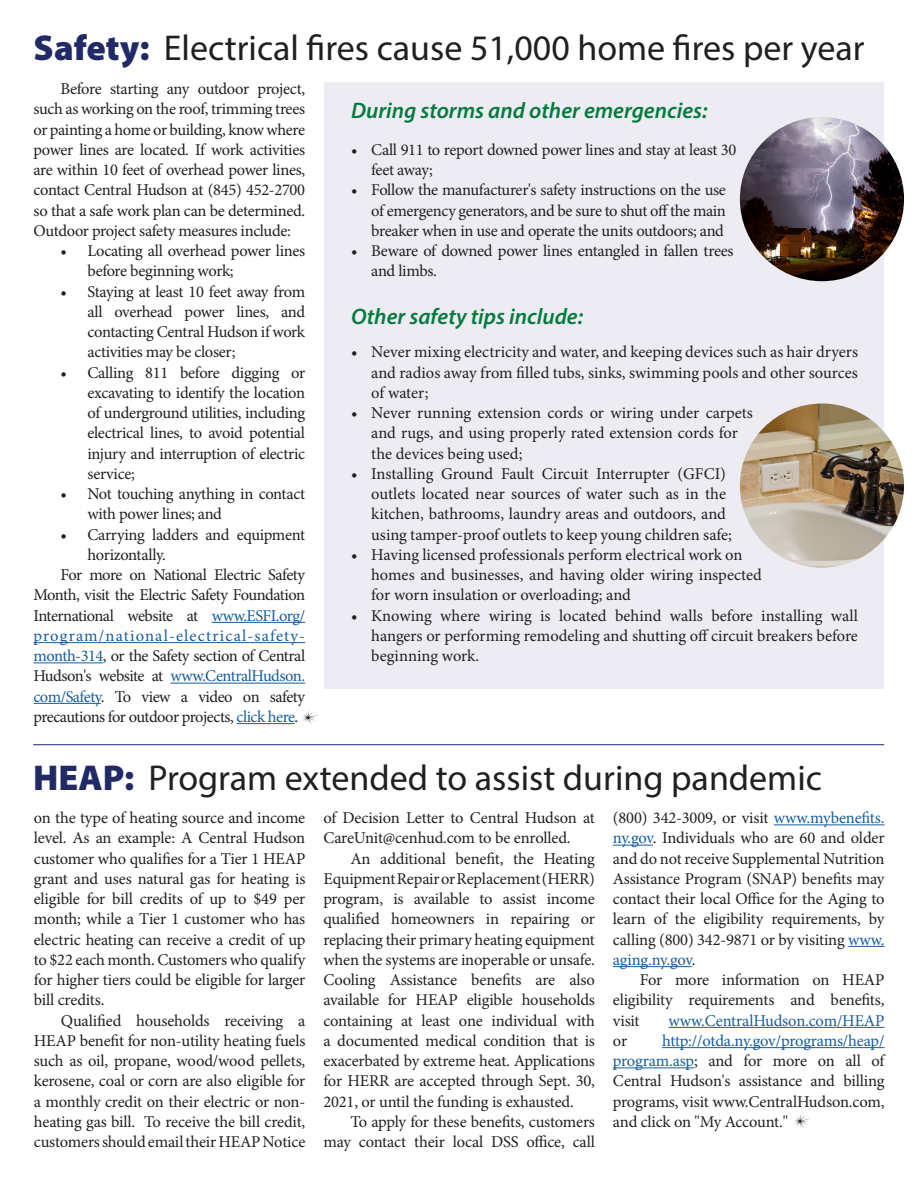
<style>
.page{position:relative;width:918px;height:1188px;background:#fff}
.page>*{position:absolute;margin:0;border:0;box-sizing:border-box;transform-origin:0 0}
.t1{font:36px "Myriad Pro";color:#231f20}
.t2{font:italic 600 22.5px "Myriad Pro";color:#047a3f}
.t3{font:16.5px/20.2px "Minion Pro";letter-spacing:-.015em;color:#231f20;text-align:justify}
.t4{font:16.5px "Minion Pro";letter-spacing:-.035em;color:#231f20}
.t5{font:16.5px "Minion Pro";letter-spacing:.07em;color:#175d9e}
.t6{font:16.5px "Minion Pro";letter-spacing:-.03em;color:#175d9e}
.t7{font:16.5px "Minion Pro";letter-spacing:-.01em;color:#175d9e}
.s1{font-weight:900;color:#212a67}
.s2{color:#175d9e}
.s3{color:#231f20}
</style>
<div class="page">
<div style="left:324px;top:82px;width:560px;height:606px;background:#ececf2"></div>
<hr style="left:774px;top:824px;width:111px;height:1px;background:#175d9e">
<hr style="left:613px;top:845px;width:40px;height:1px;background:#175d9e">
<hr style="left:848px;top:946px;width:37px;height:1px;background:#175d9e">
<hr style="left:613px;top:966px;width:79px;height:1px;background:#175d9e">
<hr style="left:669px;top:1027px;width:216px;height:1px;background:#175d9e">
<hr style="left:662px;top:1047px;width:223px;height:1px;background:#175d9e">
<hr style="left:613px;top:1067px;width:81px;height:1px;background:#175d9e">
<hr style="left:212px;top:622px;width:93px;height:1px;background:#175d9e">
<hr style="left:33px;top:642px;width:272px;height:1px;background:#175d9e">
<hr style="left:33px;top:662px;width:70px;height:1px;background:#175d9e">
<hr style="left:170px;top:683px;width:135px;height:1px;background:#175d9e">
<hr style="left:33px;top:703px;width:68px;height:1px;background:#175d9e">
<hr style="left:237px;top:723px;width:58px;height:1px;background:#175d9e">
<hr style="left:33px;top:744px;width:851px;height:1px;background:#212a67">
<svg style="left:794px;top:1114px;width:16px;height:14px"></svg>
<img style="left:740px;top:117px;width:164px;height:164px;border-radius:82px">
<img style="left:740px;top:404px;width:164px;height:164px;border-radius:82px">
<svg style="left:302px;top:710px;width:16px;height:14px"></svg>
<h1 class="t1" style="left:33px;top:26px;width:833px"><span class="s1">Safety:</span> Electrical fires cause 51,000 home fires per year</h1>
<p class="t3" style="left:33px;top:79px;width:273px;text-indent:27px">Before starting any outdoor project, such as working on the roof, trimming trees or painting a home or building, know where power lines are located. If work activities are within 10 feet of overhead power lines, contact Central Hudson at (845) 452-2700 so that a safe work plan can be determined.<br>Outdoor project safety measures include:</p>
<p class="t3" style="left:87px;top:241px;width:219px;text-indent:-27px">• Locating all overhead power lines before beginning work;</p>
<p class="t3" style="left:87px;top:281px;width:219px;text-indent:-27px">• Staying at least 10 feet away from all overhead power lines, and contacting Central Hudson if work activities may be closer;</p>
<p class="t3" style="left:87px;top:362px;width:219px;text-indent:-27px">• Calling 811 before digging or excavating to identify the location of underground utilities, including electrical lines, to avoid potential injury and interruption of electric service;</p>
<p class="t3" style="left:87px;top:484px;width:219px;text-indent:-27px">• Not touching anything in contact with power lines; and</p>
<p class="t3" style="left:60px;top:524px;width:246px">• Carrying ladders and equipment</p>
<p class="t3" style="left:87px;top:545px;width:80px">horizontally.</p>
<p class="t3" style="left:60px;top:565px;width:246px">For more on National Electric Safety</p>
<p class="t3" style="left:33px;top:585px;width:273px">Month, visit the Electric Safety Foundation</p>
<p class="t4" style="left:33px;top:604px;width:273px">International website at <span class="s2">www.ESFI.org/</span></p>
<p class="t5" style="left:33px;top:625px;width:273px">program/national-electrical-safety-</p>
<p class="t3" style="left:33px;top:646px;width:273px"><span class="s2">month-314</span>, or the Safety section of Central</p>
<p class="t6" style="left:33px;top:665px;width:273px"><span class="s3">Hudson's website at</span> www.CentralHudson.</p>
<p class="t3" style="left:33px;top:686px;width:273px"><span class="s2">com/Safety</span>. To view a video on safety</p>
<p class="t4" style="left:33px;top:706px;width:266px">precautions for outdoor projects, <span class="s2">click here</span>.</p>
<h1 class="t1" style="left:33px;top:756px;width:790px"><span class="s1">HEAP:</span> Program extended to assist during pandemic</h1>
<h2 class="t2" style="left:351px;top:97px;width:358px">During storms and other emergencies:</h2>
<p class="t3" style="left:371px;top:140px;width:367px;text-indent:-20px">• Call 911 to report downed power lines and stay at least 30 feet away;</p>
<p class="t3" style="left:371px;top:180px;width:356px;text-indent:-20px">• Follow the manufacturer's safety instructions on the use of emergency generators, and be sure to shut off the main breaker when in use and operate the units outdoors; and</p>
<p class="t3" style="left:371px;top:241px;width:364px;text-indent:-20px">• Beware of downed power lines entangled in fallen trees and limbs.</p>
<h2 class="t2" style="left:351px;top:302px;width:234px">Other safety tips include:</h2>
<p class="t3" style="left:371px;top:342px;width:488px;text-indent:-20px">• Never mixing electricity and water, and keeping devices such as hair dryers and radios away from filled tubs, sinks, swimming pools and other sources of water;</p>
<p class="t3" style="left:371px;top:403px;width:383px;text-align:left;text-indent:-20px">• Never running extension cords or wiring under carpets and rugs, and using properly rated extension cords for the devices being used;</p>
<p class="t3" style="left:371px;top:464px;width:362px;text-align:left;text-indent:-20px">• Installing Ground Fault Circuit Interrupter (GFCI) outlets located near sources of water such as in the kitchen, bathrooms, laundry areas and outdoors, and using tamper-proof outlets to keep young children safe;</p>
<p class="t3" style="left:371px;top:545px;width:392px;text-align:left;text-indent:-20px">• Having licensed professionals perform electrical work on homes and businesses, and having older wiring inspected for worn insulation or overloading; and</p>
<p class="t3" style="left:371px;top:605px;width:488px;text-indent:-20px">• Knowing where wiring is located behind walls before installing wall hangers or performing remodeling and shutting off circuit breakers before beginning work.</p>
<p class="t3" style="left:34px;top:808px;width:273px">on the type of heating source and income level. As an example: A Central Hudson customer who qualifies for a Tier 1 HEAP grant and uses natural gas for heating is eligible for bill credits of up to $49 per month; while a Tier 1 customer who has electric heating can receive a credit of up to $22 each month. Customers who qualify for higher tiers could be eligible for larger bill credits.</p>
<p class="t3" style="left:34px;top:1010px;width:273px;text-indent:27px">Qualified households receiving a HEAP benefit for non-utility heating fuels such as oil, propane, wood/wood pellets, kerosene, coal or corn are also eligible for a monthly credit on their electric or non&shy;heating gas bill. To receive the bill credit, customers should email their HEAP Notice</p>
<p class="t3" style="left:323px;top:808px;width:273px">of Decision Letter to Central Hudson at<br>CareUnit@cenhud.com to be enrolled.</p>
<p class="t3" style="left:323px;top:848px;width:273px;text-indent:27px">An additional benefit, the Heating Equipment Repair or Replacement (HERR) program, is available to assist income qualified homeowners in repairing or replacing their primary heating equipment when the systems are inoperable or unsafe.<br>Cooling Assistance benefits are also available for HEAP eligible households containing at least one individual with a documented medical condition that is exacerbated by extreme heat. Applications for HERR are accepted through Sept. 30, 2021, or until the funding is exhausted.</p>
<p class="t3" style="left:323px;top:1112px;width:273px;text-align:right">To apply for these benefits, customers may contact their local DSS office, call</p>
<p class="t3" style="left:613px;top:808px;width:273px">(800) 342-3009, or visit <span class="s2">www.mybenefits. ny.gov</span>. Individuals who are 60 and older and do not receive Supplemental Nutrition Assistance Program (SNAP) benefits may contact their local Office for the Aging to learn of the eligibility requirements, by calling (800) 342-9871 or by visiting <span class="s2">www. aging.ny.gov</span>.</p>
<p class="t3" style="left:613px;top:970px;width:273px;text-indent:27px">For more information on HEAP eligibility requirements and benefits, visit</p>
<p class="t7" style="left:669px;top:1009px;width:217px">www.CentralHudson.com/HEAP</p>
<p class="t3" style="left:613px;top:1031px;width:273px;text-indent:49px"><span class="s2">http://otda.ny.gov/programs/heap/ program.asp</span>; and for more on all of Central Hudson's assistance and billing programs, visit www.CentralHudson.com, and click on "My Account."</p>
<p class="t3" style="left:613px;top:1031px;width:16px">or</p>
</div>
